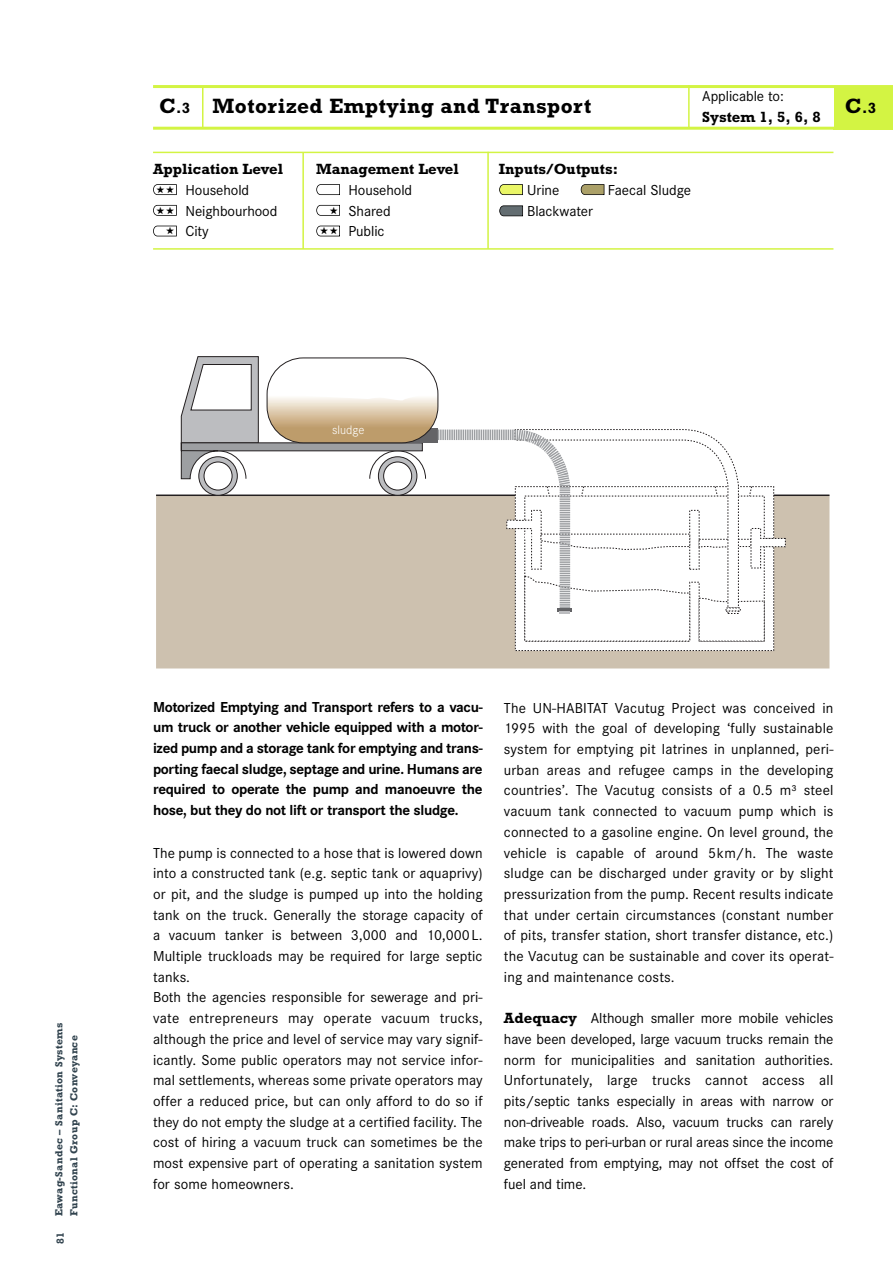
<style>
.page{position:relative;width:893px;height:1263px;background:#fff}
.page>*{position:absolute;margin:0;border:0;box-sizing:border-box;transform-origin:0 0}
.t1{font:700 21px "Rockwell";letter-spacing:.02em;color:#000}
.t2{font:15px/20.7px "Corporate S";letter-spacing:.005em;color:#000}
.t3{font:700 15px/20.7px "Corporate S";letter-spacing:-.025em;color:#000;text-align:justify}
.t4{font:700 15px/20.7px "Rockwell";color:#000}
.t5{font:300 12px "Corporate SBQ";color:#fff}
.t6{font:700 10.5px/15px "Rockwell";letter-spacing:.035em;color:#31434e}
.s1{font-family:"Rockwell";font-weight:700}
.s2{font-size:15px}
.s3{font-size:21px}
.s4{font-family:"Corporate S";font-weight:400}
</style>
<div class="page">
<div style="left:833px;top:86px;width:60px;height:43px;background:#d3f443"></div>
<hr style="left:153px;top:248px;width:680px;height:2px;background:#d3f443">
<hr style="left:202px;top:86px;width:1px;height:42px;background:#d3f443">
<hr style="left:153px;top:152px;width:680px;height:1px;background:#d3f443">
<hr style="left:153px;top:127px;width:740px;height:3px;background:#d3f443">
<hr style="left:153px;top:85px;width:740px;height:3px;background:#d3f443">
<div style="left:156px;top:496px;width:673px;height:172px;background:#cdc1af"></div>
<hr style="left:156px;top:494px;width:359px;height:2px;background:#231f20">
<hr style="left:774px;top:494px;width:55px;height:2px;background:#231f20">
<svg style="left:181px;top:356px;width:605px;height:295px"></svg>
<div style="left:267px;top:358px;width:171px;height:85px;border:1px solid #231f20;border-radius:36px"></div>
<hr style="left:688px;top:85px;width:2px;height:43px;background:#d3f443">
<hr style="left:487px;top:152px;width:2px;height:97px;background:#d3f443">
<hr style="left:302px;top:152px;width:2px;height:97px;background:#d3f443">
<svg style="left:316px;top:184px;width:24px;height:11px"></svg>
<svg style="left:499px;top:184px;width:23px;height:11px"></svg>
<svg style="left:581px;top:184px;width:23px;height:11px"></svg>
<svg style="left:499px;top:205px;width:24px;height:11px"></svg>
<svg style="left:153px;top:184px;width:23px;height:11px"></svg>
<svg style="left:153px;top:205px;width:23px;height:11px"></svg>
<svg style="left:153px;top:226px;width:23px;height:10px"></svg>
<svg style="left:316px;top:205px;width:24px;height:11px"></svg>
<svg style="left:316px;top:226px;width:24px;height:10px"></svg>
<p class="t2" style="left:702px;top:85px;width:120px">Applicable to:<br><span class="s1">System 1, 5, 6, 8</span></p>
<p class="t1" style="left:159px;top:99px;width:433px">C<span class="s2">.3</span> Motorized Emptying and Transport</p>
<p class="t4" style="left:845px;top:99px;width:32px"><span class="s3">C</span>.3</p>
<p class="t2" style="left:185px;top:159px;width:99px;text-indent:-32px"><span class="s1">Application Level<br></span>Household<br>Neighbourhood<br>City</p>
<p class="t2" style="left:348px;top:159px;width:112px;text-indent:-32px"><span class="s1">Management Level<br></span>Household<br>Shared<br>Public</p>
<p class="t4" style="left:527px;top:160px;width:92px;text-indent:-28px">Inputs/Outputs:<br><span class="s4">Urine</span></p>
<p class="t2" style="left:608px;top:179px;width:85px">Faecal Sludge</p>
<p class="t2" style="left:527px;top:200px;width:67px">Blackwater</p>
<p class="t5" style="left:332px;top:424px;width:34px">sludge</p>
<p class="t6" style="left:52px;top:1216px;width:195px;rotate:-90deg">Eawag-Sandec – Sanitation Systems<br>Functional Group C: Conveyance</p>
<p class="t6" style="left:54px;top:1244px;width:13px;rotate:-90deg">81</p>
<p class="t3" style="left:153px;top:696px;width:331px">Motorized Emptying and Transport refers to a vacu&shy;um truck or another vehicle equipped with a motor&shy;ized pump and a storage tank for emptying and trans&shy;porting faecal sludge, septage and urine. Humans are required to operate the pump and manoeuvre the hose, but they do not lift or transport the sludge.</p>
<p class="t2" style="left:153px;top:842px;width:331px">The pump is connected to a hose that is lowered down into a constructed tank (e.g. septic tank or aquaprivy) or pit, and the sludge is pumped up into the holding tank on the truck. Generally the storage capacity of a vacuum tanker is between 3,000 and 10,000L.<br>Multiple truckloads may be required for large septic tanks.<br>Both the agencies responsible for sewerage and pri&shy;vate entrepreneurs may operate vacuum trucks, although the price and level of service may vary signif&shy;icantly. Some public operators may not service infor&shy;mal settlements, whereas some private operators may offer a reduced price, but can only afford to do so if they do not empty the sludge at a certified facility. The cost of hiring a vacuum truck can sometimes be the most expensive part of operating a sanitation system for some homeowners.</p>
<p class="t2" style="left:504px;top:697px;width:331px;text-align:justify">The UN-HABITAT Vacutug Project was conceived in 1995 with the goal of developing ‘fully sustainable system for emptying pit latrines in unplanned, peri&shy;urban areas and refugee camps in the developing countries’. The Vacutug consists of a 0.5 m³ steel vacuum tank connected to vacuum pump which is connected to a gasoline engine. On level ground, the vehicle is capable of around 5km/h. The waste sludge can be discharged under gravity or by slight pressurization from the pump. Recent results indicate that under certain circumstances (constant number of pits, transfer station, short transfer distance, etc.) the Vacutug can be sustainable and cover its operat&shy;ing and maintenance costs.</p>
<p class="t2" style="left:504px;top:1007px;width:331px;text-align:justify"><span class="s1">Adequacy</span> Although smaller more mobile vehicles have been developed, large vacuum trucks remain the norm for municipalities and sanitation authorities.<br>Unfortunately, large trucks cannot access all pits/septic tanks especially in areas with narrow or non-driveable roads. Also, vacuum trucks can rarely make trips to peri-urban or rural areas since the income generated from emptying, may not offset the cost of fuel and time.</p>
</div>
